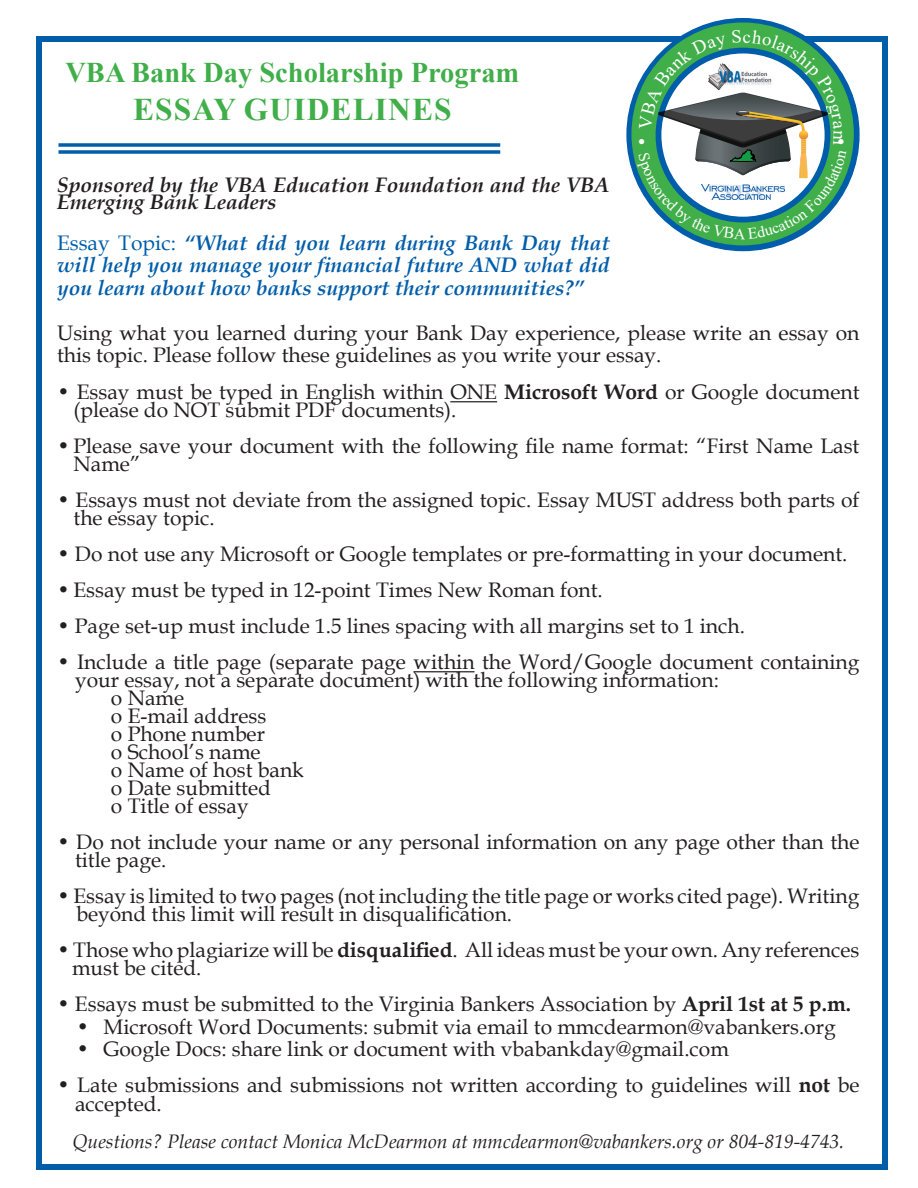
<style>
.page{position:relative;width:918px;height:1188px;background:#fff}
.page>*{position:absolute;margin:0;border:0;box-sizing:border-box;transform-origin:0 0}
.t1{font:700 31.5px "Times New Roman";letter-spacing:.035em;color:#40ae49}
.t2{font:700 28.5px "Times New Roman";color:#40ae49}
.t3{font:21px/18px "Book Antiqua";color:#231f20}
.t4{font:italic 700 21px/22.5px "Book Antiqua";color:#005daa;text-align:justify}
.t5{font:italic 700 21px/16.5px "Book Antiqua";color:#231f20}
.t6{font:italic 19.5px "Book Antiqua";color:#231f20}
.t7{font:17.4px "Book Antiqua";color:#fff}
.s1{font-weight:400;font-style:normal}
.s2{font-weight:700}
</style>
<div class="page">
<div style="left:36px;top:36px;width:852px;height:1134px;border:6px solid #005daa"></div>
<hr style="left:450px;top:401px;width:47px;height:1px;background:#231f20">
<hr style="left:414px;top:671px;width:61px;height:1px;background:#231f20">
<svg style="left:58px;top:143px;width:442px;height:4px;background:#2071b4"></svg>
<svg style="left:58px;top:150px;width:442px;height:4px;background:#2071b4"></svg>
<svg style="left:627px;top:19px;width:232px;height:231px;background:#0564a1"></svg>
<div style="left:632px;top:23px;width:221px;height:222px;background:#40ae49;border-radius:50%"></div>
<svg style="left:637px;top:30px;width:210px;height:209px"></svg>
<p class="t2" style="left:65px;top:52px;width:455px">VBA Bank Day Scholarship Program</p>
<p class="t1" style="left:133px;top:87px;width:320px">ESSAY GUIDELINES</p>
<p class="t7" style="left:637px;top:130px;width:12px">•</p>
<p class="t7" style="left:836px;top:130px;width:12px">•</p>
<p class="t5" style="left:57px;top:177px;width:554px">Sponsored by the VBA Education Foundation and the VBA<br>Emerging Bank Leaders</p>
<p class="t4" style="left:57px;top:231px;width:554px"><span class="s1">Essay Topic:</span> “What did you learn during Bank Day that will help you manage your financial future AND what did you learn about how banks support their communities?”</p>
<p class="t3" style="left:57px;top:321px;width:804px;line-height:22.5px">Using what you learned during your Bank Day experience, please write an essay on this topic. Please follow these guidelines as you write your essay.</p>
<p class="t3" style="left:74px;top:382px;width:788px;text-indent:-16px">• Essay must be typed in English within ONE <span class="s2">Microsoft Word</span> or Google document (please do NOT submit PDF documents).</p>
<p class="t3" style="left:74px;top:436px;width:788px;text-indent:-16px">• Please save your document with the following file name format: “First Name Last<br>Name”</p>
<p class="t3" style="left:74px;top:490px;width:787px;text-indent:-16px">• Essays must not deviate from the assigned topic. Essay MUST address both parts of the essay topic.</p>
<p class="t3" style="left:57px;top:544px;width:792px">• Do not use any Microsoft or Google templates or pre-formatting in your document.</p>
<p class="t3" style="left:57px;top:580px;width:547px">• Essay must be typed in 12-point Times New Roman font.</p>
<p class="t3" style="left:57px;top:616px;width:689px">• Page set-up must include 1.5 lines spacing with all margins set to 1 inch.</p>
<p class="t3" style="left:75px;top:652px;width:786px;text-indent:-18px">• Include a title page (separate page within the Word/Google document containing your essay, not a separate document) with the following information:</p>
<p class="t3" style="left:111px;top:688px;width:75px">o Name</p>
<p class="t3" style="left:111px;top:706px;width:157px">o E-mail address</p>
<p class="t3" style="left:111px;top:724px;width:156px">o Phone number</p>
<p class="t3" style="left:111px;top:742px;width:151px">o School’s name</p>
<p class="t3" style="left:111px;top:760px;width:194px">o Name of host bank</p>
<p class="t3" style="left:111px;top:778px;width:162px">o Date submitted</p>
<p class="t3" style="left:111px;top:796px;width:139px">o Title of essay</p>
<p class="t3" style="left:75px;top:832px;width:786px;text-indent:-18px">• Do not include your name or any personal information on any page other than the title page.</p>
<p class="t3" style="left:76px;top:886px;width:784px;text-indent:-20px">• Essay is limited to two pages (not including the title page or works cited page). Writing beyond this limit will result in disqualification.</p>
<p class="t3" style="left:72px;top:940px;width:789px;text-indent:-15px">• Those who plagiarize will be <span class="s2">disqualified</span>. All ideas must be your own. Any references must be cited.</p>
<p class="t3" style="left:57px;top:994px;width:795px">• Essays must be submitted to the Virginia Bankers Association by <span class="s2">April 1st at 5 p.m.</span></p>
<p class="t3" style="left:76px;top:1017px;width:761px">• Microsoft Word Documents: submit via email to mmcdearmon@vabankers.org</p>
<p class="t3" style="left:76px;top:1039px;width:654px">• Google Docs: share link or document with vbabankday@gmail.com</p>
<p class="t3" style="left:75px;top:1075px;width:786px;line-height:18.8px;text-indent:-18px">• Late submissions and submissions not written according to guidelines will <span class="s2">not</span> be accepted.</p>
<p class="t6" style="left:72px;top:1128px;width:773px">Questions? Please contact Monica McDearmon at mmcdearmon@vabankers.org or 804-819-4743.</p>
</div>
